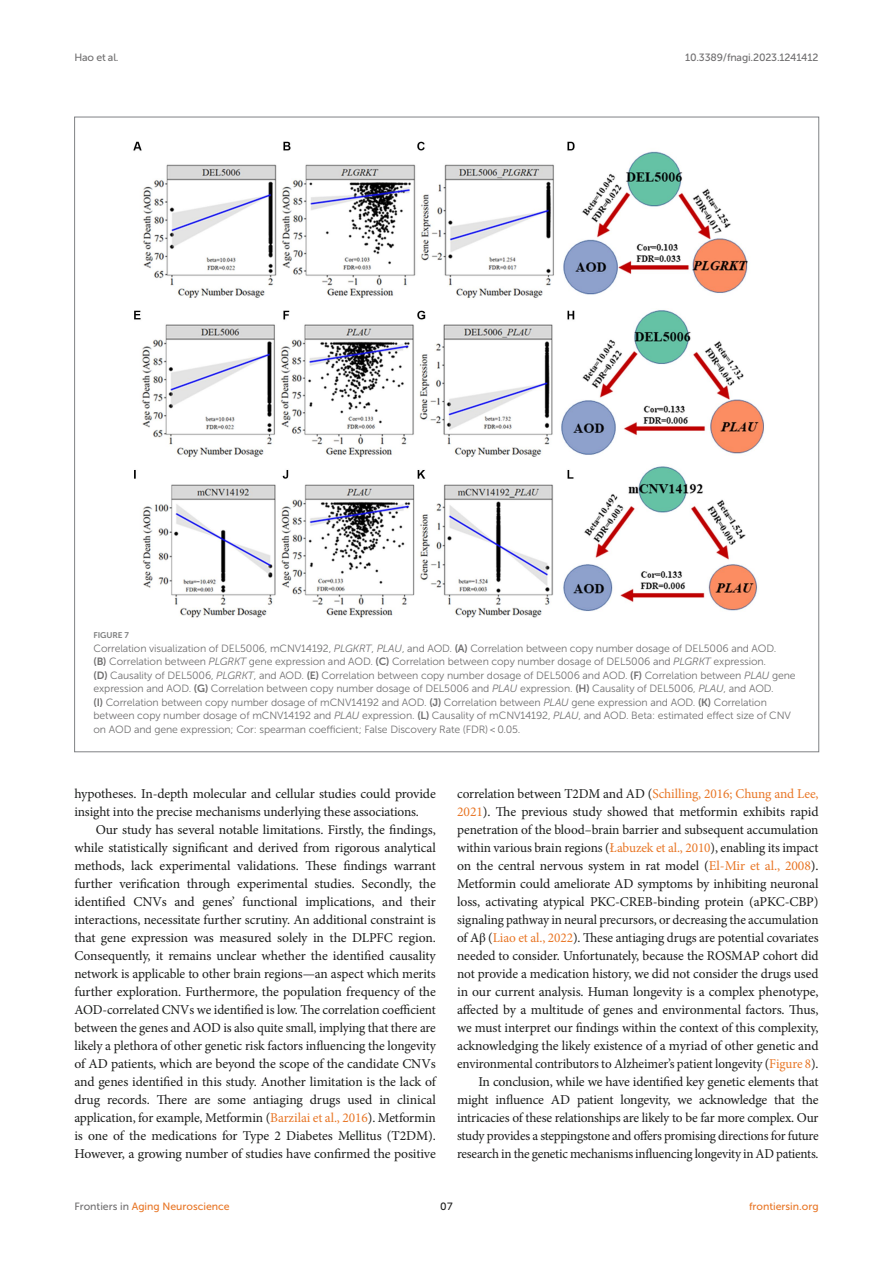
<style>
.page{position:relative;width:893px;height:1263px;background:#fff}
.page>*{position:absolute;margin:0;border:0;box-sizing:border-box;transform-origin:0 0}
.TEXT{font:13.5px/18px "Minion Pro";letter-spacing:-.01em;color:#1b1c1b;text-align:justify}
.FIG_LEG{font:10.5px/13.5px "Museo Sans 300";letter-spacing:-.01em;color:#706f70}
.t1{font:10.5px "Museo Sans 500";color:#e87626}
.t2{font:10.5px "Museo Sans 500";letter-spacing:-.015em;color:#706f70}
.t3{font:10.5px "Museo Sans 500";color:#1b1c1b}
.FIG_HD{font:8.25px "Museo Sans 700";letter-spacing:-.01em;color:#7e7f7f}
.s1{font-style:italic}
.s2{font-family:"Museo Sans 700"}
.s3{color:#e87626}
.s4{font-family:"STIX General"}
.s5{color:#706f70}
</style>
<div class="page">
<img style="left:133px;top:141px;width:631px;height:477px">
<p class="t2" style="left:74px;top:51px;width:46px">Hao et al.</p>
<p class="t2" style="left:685px;top:51px;width:135px">10.3389/fnagi.2023.1241412</p>
<p class="FIG_HD" style="left:94px;top:631px;width:37px">FIGURE 7</p>
<p class="FIG_LEG" style="left:94px;top:641px;width:704px">Correlation visualization of DEL5006, mCNV14192, <span class="s1">PLGKRT</span>, <span class="s1">PLAU</span>, and AOD. <span class="s2">(A)</span> Correlation between copy number dosage of DEL5006 and AOD.<br><span class="s2">(B)</span> Correlation between <span class="s1">PLGRKT</span> gene expression and AOD. <span class="s2">(C)</span> Correlation between copy number dosage of DEL5006 and <span class="s1">PLGRKT</span> expression.<br><span class="s2">(D)</span> Causality of DEL5006, <span class="s1">PLGRKT</span>, and AOD. <span class="s2">(E)</span> Correlation between copy number dosage of DEL5006 and AOD. <span class="s2">(F)</span> Correlation between <span class="s1">PLAU</span> gene expression and AOD. <span class="s2">(G)</span> Correlation between copy number dosage of DEL5006 and <span class="s1">PLAU</span> expression. <span class="s2">(H)</span> Causality of DEL5006, <span class="s1">PLAU</span>, and AOD.<br><span class="s2">(I)</span> Correlation between copy number dosage of mCNV14192 and AOD. <span class="s2">(J)</span> Correlation between <span class="s1">PLAU</span> gene expression and AOD. <span class="s2">(K)</span> Correlation between copy number dosage of mCNV14192 and <span class="s1">PLAU</span> expression. <span class="s2">(L)</span> Causality of mCNV14192, <span class="s1">PLAU</span>, and AOD. Beta: estimated effect size of CNV on AOD and gene expression; Cor: spearman coefficient; False Discovery Rate (FDR) &lt; 0.05.</p>
<p class="TEXT" style="left:74px;top:785px;width:363px">hypotheses. In-depth molecular and cellular studies could provide insight into the precise mechanisms underlying these associations.</p>
<p class="TEXT" style="left:74px;top:821px;width:363px;text-indent:21px">Our study has several notable limitations. Firstly, the findings, while statistically significant and derived from rigorous analytical methods, lack experimental validations. These findings warrant further verification through experimental studies. Secondly, the identified CNVs and genes’ functional implications, and their interactions, necessitate further scrutiny. An additional constraint is that gene expression was measured solely in the DLPFC region.<br>Consequently, it remains unclear whether the identified causality network is applicable to other brain regions—an aspect which merits further exploration. Furthermore, the population frequency of the AOD-correlated CNVs we identified is low. The correlation coefficient between the genes and AOD is also quite small, implying that there are likely a plethora of other genetic risk factors influencing the longevity of AD patients, which are beyond the scope of the candidate CNVs and genes identified in this study. Another limitation is the lack of drug records. There are some antiaging drugs used in clinical application, for example, Metformin (<span class="s3">Barzilai et al., 2016</span>). Metformin is one of the medications for Type 2 Diabetes Mellitus (T2DM).<br>However, a growing number of studies have confirmed the positive</p>
<p class="TEXT" style="left:457px;top:785px;width:363px">correlation between T2DM and AD (<span class="s3">Schilling, 2016; Chung and Lee, 2021</span>). The previous study showed that metformin exhibits rapid penetration of the blood–brain barrier and subsequent accumulation within various brain regions (<span class="s3">Łabuzek et al., 2010</span>), enabling its impact on the central nervous system in rat model (<span class="s3">El-Mir et al., 2008</span>).<br>Metformin could ameliorate AD symptoms by inhibiting neuronal loss, activating atypical PKC-CREB-binding protein (aPKC-CBP) signaling pathway in neural precursors, or decreasing the accumulation of A<span class="s4">β</span> (<span class="s3">Liao et al., 2022</span>). These antiaging drugs are potential covariates needed to consider. Unfortunately, because the ROSMAP cohort did not provide a medication history, we did not consider the drugs used in our current analysis. Human longevity is a complex phenotype, affected by a multitude of genes and environmental factors. Thus, we must interpret our findings within the context of this complexity, acknowledging the likely existence of a myriad of other genetic and environmental contributors to Alzheimer’s patient longevity (<span class="s3">Figure 8</span>).</p>
<p class="TEXT" style="left:457px;top:1073px;width:363px;text-indent:21px">In conclusion, while we have identified key genetic elements that might influence AD patient longevity, we acknowledge that the intricacies of these relationships are likely to be far more complex. Our study provides a steppingstone and offers promising directions for future research in the genetic mechanisms influencing longevity in AD patients.</p>
<p class="t1" style="left:74px;top:1200px;width:157px"><span class="s5">Frontiers in</span> Aging Neuroscience</p>
<p class="t3" style="left:440px;top:1200px;width:14px">07</p>
<p class="t1" style="left:749px;top:1200px;width:71px">frontiersin.org</p>
</div>
